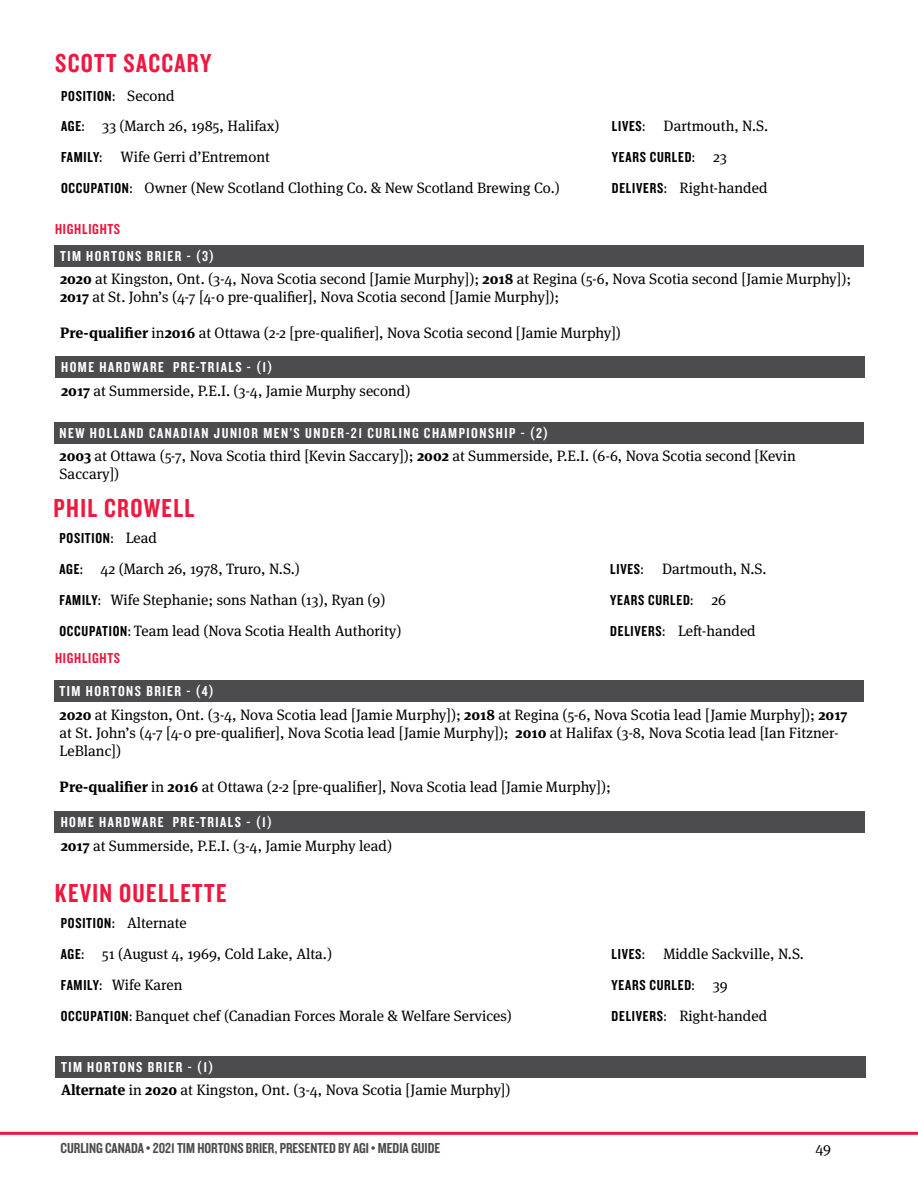
<style>
.page{position:relative;width:918px;height:1188px;background:#fff}
.page>*{position:absolute;margin:0;border:0;box-sizing:border-box;transform-origin:0 0}
.t1{font:27px "Knockout HTF49 Liteweight";letter-spacing:.05em;color:#ed1940}
.t2{font:15px/18px "Meta Serif Pro";color:#000}
.t3{font:15px "Knockout HTF49 Liteweight";letter-spacing:.1em;color:#fff}
.t4{font:15px "Knockout HTF49 Liteweight";letter-spacing:.05em;color:#000}
.t5{font:15px "Knockout HTF49 Liteweight";color:#4c4c4e}
.t6{font:15px "Knockout HTF49 Liteweight";letter-spacing:.05em;color:#ed1940}
.s1{font-family:"Meta Serif Pro"}
.s2{font-family:"Knockout HTF49 Liteweight"}
.s3{font-weight:700}
</style>
<div class="page">
<hr style="left:0;top:1132px;width:918px;height:3px;background:#ed1940">
<div style="left:54px;top:245px;width:810px;height:22px;background:#4c4c4e"></div>
<div style="left:55px;top:356px;width:810px;height:22px;background:#4c4c4e"></div>
<div style="left:54px;top:422px;width:810px;height:22px;background:#4c4c4e"></div>
<div style="left:54px;top:680px;width:810px;height:22px;background:#4c4c4e"></div>
<div style="left:55px;top:811px;width:810px;height:22px;background:#4c4c4e"></div>
<div style="left:55px;top:1056px;width:810px;height:22px;background:#4c4c4e"></div>
<h1 class="t1" style="left:55px;top:49px;width:158px">SCOTT SACCARY</h1>
<p class="t4" style="left:61px;top:88px;width:115px">POSITION: <span class="s1">Second</span></p>
<p class="t2" style="left:61px;top:116px;width:220px"><span class="s2">AGE:</span> 33 (March 26, 1985, Halifax)</p>
<p class="t2" style="left:612px;top:116px;width:158px"><span class="s2">LIVES:</span> Dartmouth, N.S.</p>
<p class="t2" style="left:61px;top:147px;width:210px"><span class="s2">FAMILY:</span> Wife Gerri d’Entremont</p>
<p class="t4" style="left:612px;top:149px;width:117px">YEARS CURLED: <span class="s1">23</span></p>
<p class="t2" style="left:61px;top:178px;width:500px"><span class="s2">OCCUPATION:</span> Owner (New Scotland Clothing Co. &amp; New Scotland Brewing Co.)</p>
<p class="t2" style="left:612px;top:178px;width:157px"><span class="s2">DELIVERS:</span> Right-handed</p>
<p class="t6" style="left:55px;top:221px;width:67px">HIGHLIGHTS</p>
<p class="t3" style="left:60px;top:248px;width:156px">TIM HORTONS BRIER - (3)</p>
<p class="t2" style="left:60px;top:269px;width:793px"><span class="s3">2020</span> at Kingston, Ont. (3-4, Nova Scotia second [Jamie Murphy]); <span class="s3">2018</span> at Regina (5-6, Nova Scotia second [Jamie Murphy]);<br><span class="s3">2017</span> at St. John’s (4-7 [4-0 pre-qualifier], Nova Scotia second [Jamie Murphy]);</p>
<p class="t2" style="left:60px;top:323px;width:562px"><span class="s3">Pre-qualifier</span> in<span class="s3">2016</span> at Ottawa (2-2 [pre-qualifier], Nova Scotia second [Jamie Murphy])</p>
<p class="t3" style="left:61px;top:359px;width:213px">HOME HARDWARE PRE-TRIALS - (1)</p>
<p class="t2" style="left:61px;top:381px;width:351px"><span class="s3">2017</span> at Summerside, P.E.I. (3-4, Jamie Murphy second)</p>
<p class="t3" style="left:60px;top:425px;width:490px">NEW HOLLAND CANADIAN JUNIOR MEN’S UNDER-21 CURLING CHAMPIONSHIP - (2)</p>
<p class="t2" style="left:60px;top:447px;width:738px"><span class="s3">2003</span> at Ottawa (5-7, Nova Scotia third [Kevin Saccary]); <span class="s3">2002</span> at Summerside, P.E.I. (6-6, Nova Scotia second [Kevin<br>Saccary])</p>
<h1 class="t1" style="left:54px;top:495px;width:142px">PHIL CROWELL</h1>
<p class="t4" style="left:59px;top:531px;width:99px">POSITION: <span class="s1">Lead</span></p>
<p class="t2" style="left:59px;top:559px;width:242px"><span class="s2">AGE:</span> 42 (March 26, 1978, Truro, N.S.)</p>
<p class="t2" style="left:610px;top:559px;width:158px"><span class="s2">LIVES:</span> Dartmouth, N.S.</p>
<p class="t2" style="left:59px;top:590px;width:327px"><span class="s2">FAMILY:</span> Wife Stephanie; sons Nathan (13), Ryan (9)</p>
<p class="t4" style="left:610px;top:592px;width:117px">YEARS CURLED: <span class="s1">26</span></p>
<p class="t2" style="left:59px;top:621px;width:344px"><span class="s2">OCCUPATION:</span> Team lead (Nova Scotia Health Authority)</p>
<p class="t2" style="left:610px;top:621px;width:147px"><span class="s2">DELIVERS:</span> Left-handed</p>
<p class="t6" style="left:55px;top:650px;width:67px">HIGHLIGHTS</p>
<p class="t3" style="left:60px;top:684px;width:156px">TIM HORTONS BRIER - (4)</p>
<p class="t2" style="left:60px;top:705px;width:789px"><span class="s3">2020</span> at Kingston, Ont. (3-4, Nova Scotia lead [Jamie Murphy]); <span class="s3">2018</span> at Regina (5-6, Nova Scotia lead [Jamie Murphy]); <span class="s3">2017 </span>at St. John’s (4-7 [4-0 pre-qualifier], Nova Scotia lead [Jamie Murphy]); <span class="s3">2010</span> at Halifax (3-8, Nova Scotia lead [Ian Fitzner-<br>LeBlanc])</p>
<p class="t2" style="left:60px;top:777px;width:553px"><span class="s3">Pre-qualifier</span> in <span class="s3">2016</span> at Ottawa (2-2 [pre-qualifier], Nova Scotia lead [Jamie Murphy]);</p>
<p class="t3" style="left:61px;top:815px;width:213px">HOME HARDWARE PRE-TRIALS - (1)</p>
<p class="t2" style="left:61px;top:836px;width:333px"><span class="s3">2017</span> at Summerside, P.E.I. (3-4, Jamie Murphy lead)</p>
<h1 class="t1" style="left:55px;top:880px;width:173px">KEVIN OUELLETTE</h1>
<p class="t4" style="left:61px;top:916px;width:128px">POSITION: <span class="s1">Alternate</span></p>
<p class="t2" style="left:61px;top:944px;width:273px"><span class="s2">AGE:</span> 51 (August 4, 1969, Cold Lake, Alta.)</p>
<p class="t2" style="left:612px;top:944px;width:194px"><span class="s2">LIVES:</span> Middle Sackville, N.S.</p>
<p class="t2" style="left:61px;top:975px;width:123px"><span class="s2">FAMILY:</span> Wife Karen</p>
<p class="t4" style="left:612px;top:977px;width:118px">YEARS CURLED: <span class="s1">39</span></p>
<p class="t2" style="left:61px;top:1006px;width:453px"><span class="s2">OCCUPATION:</span> Banquet chef (Canadian Forces Morale &amp; Welfare Services)</p>
<p class="t2" style="left:612px;top:1006px;width:157px"><span class="s2">DELIVERS:</span> Right-handed</p>
<p class="t3" style="left:61px;top:1059px;width:154px">TIM HORTONS BRIER - (1)</p>
<p class="t2" style="left:61px;top:1080px;width:451px"><span class="s3">Alternate</span> in <span class="s3">2020</span> at Kingston, Ont. (3-4, Nova Scotia [Jamie Murphy])</p>
<p class="t5" style="left:60px;top:1141px;width:381px">CURLING CANADA • 2021 TIM HORTONS BRIER, PRESENTED BY AGI • MEDIA GUIDE</p>
<p class="t2" style="left:815px;top:1138px;width:17px">49</p>
</div>
